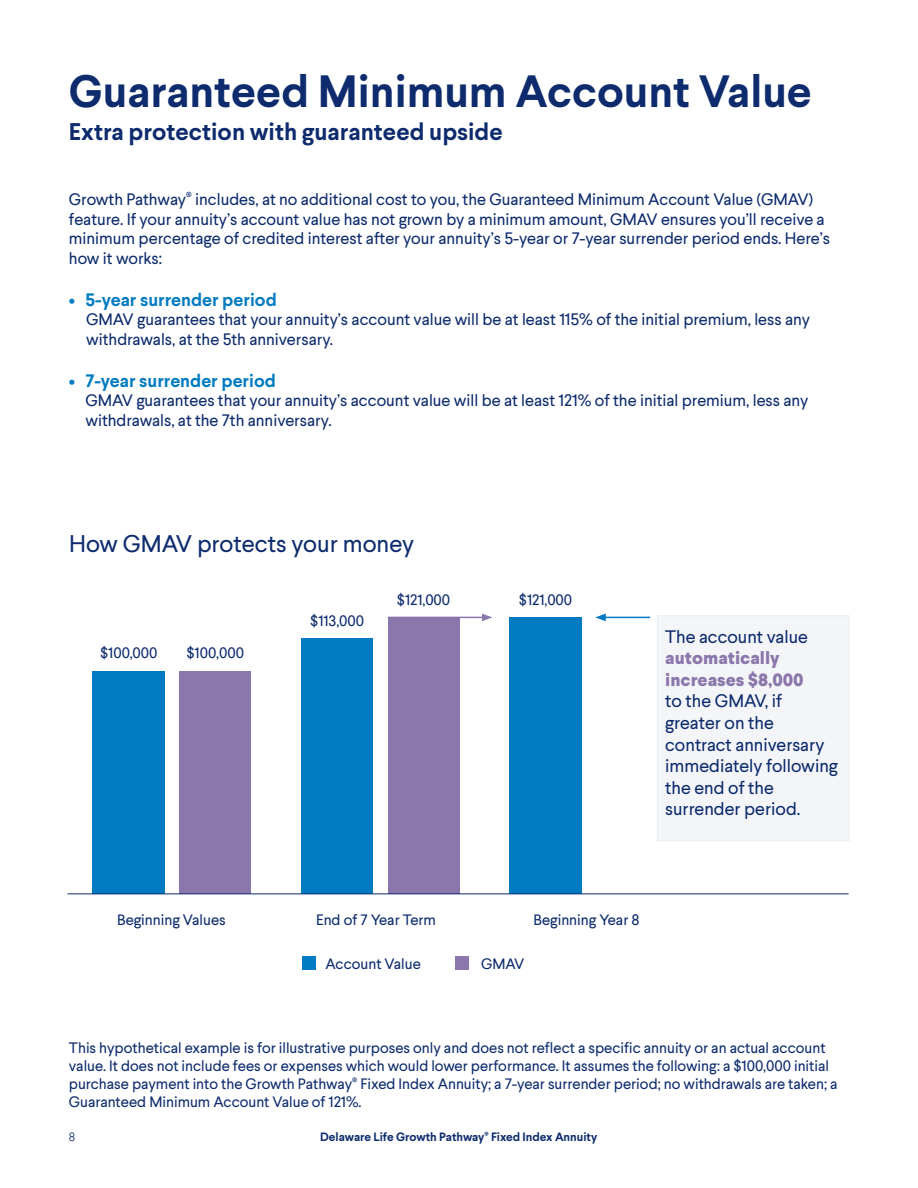
<style>
.page{position:relative;width:918px;height:1188px;background:#fff}
.page>*{position:absolute;margin:0;border:0;box-sizing:border-box;transform-origin:0 0}
.t1{font:700 45px "Larsseit";color:#0d2b6d}
.t2{font:700 24px "Larsseit";color:#0d2b6d}
.t3{font:24px "Larsseit";color:#0d2b6d}
.t4{font:18px/21.6px "Larsseit";color:#0d2b6d}
.t5{font:700 18px "Larsseit";color:#007bc2}
.t6{font:16.5px/19.8px "Larsseit";color:#0d2b6d}
.t7{font:15px/18px "Larsseit";color:#0d2b6d}
.t8{font:700 12px "Larsseit";color:#0d2b6d}
.t9{font:300 12px "Larsseit";color:#0d2b6d}
.s1{font-weight:800;color:#8b77ab}
</style>
<div class="page">
<div style="left:657px;top:615px;width:192px;height:226px;background:#f4f5f8"></div>
<div style="left:93px;top:671px;width:72px;height:223px;background:#007bc2"></div>
<div style="left:179px;top:671px;width:72px;height:223px;background:#8b77ab"></div>
<div style="left:301px;top:639px;width:72px;height:255px;background:#007bc2"></div>
<div style="left:388px;top:617px;width:72px;height:277px;background:#8b77ab"></div>
<div style="left:510px;top:617px;width:72px;height:277px;background:#007bc2"></div>
<hr style="left:388px;top:617px;width:96px;height:1px;background:#8b77ab">
<svg style="left:482px;top:614px;width:10px;height:7px"></svg>
<hr style="left:603px;top:617px;width:47px;height:1px;background:#007bc2">
<svg style="left:595px;top:614px;width:11px;height:7px"></svg>
<hr style="left:67px;top:894px;width:782px;height:1px;background:#0d2b6d">
<div style="left:302px;top:957px;width:14px;height:13px;background:#007bc2"></div>
<div style="left:456px;top:957px;width:13px;height:13px;background:#8b77ab"></div>
<p class="t1" style="left:69px;top:61px;width:744px">Guaranteed Minimum Account Value</p>
<p class="t2" style="left:69px;top:116px;width:435px">Extra protection with guaranteed upside</p>
<p class="t6" style="left:69px;top:189px;width:763px">Growth Pathway<sup>®</sup> includes, at no additional cost to you, the Guaranteed Minimum Account Value (GMAV) feature. If your annuity’s account value has not grown by a minimum amount, GMAV ensures you’ll receive a minimum percentage of credited interest after your annuity’s 5-year or 7-year surrender period ends. Here’s how it works:</p>
<p class="t5" style="left:69px;top:287px;width:209px">• 5-year surrender period</p>
<p class="t6" style="left:86px;top:310px;width:725px">GMAV guarantees that your annuity’s account value will be at least 115% of the initial premium, less any withdrawals, at the 5th anniversary.</p>
<p class="t5" style="left:69px;top:368px;width:209px">• 7-year surrender period</p>
<p class="t6" style="left:85px;top:391px;width:725px">GMAV guarantees that your annuity’s account value will be at least 121% of the initial premium, less any withdrawals, at the 7th anniversary.</p>
<p class="t3" style="left:69px;top:528px;width:346px">How GMAV protects your money</p>
<p class="t7" style="left:100px;top:643px;width:59px">$100,000</p>
<p class="t7" style="left:187px;top:643px;width:59px">$100,000</p>
<p class="t7" style="left:310px;top:612px;width:56px">$113,000</p>
<p class="t7" style="left:397px;top:591px;width:55px">$121,000</p>
<p class="t7" style="left:519px;top:591px;width:55px">$121,000</p>
<p class="t4" style="left:665px;top:625px;width:174px">The account value <span class="s1">automatically increases $8,000<br></span>to the GMAV, if greater on the contract anniversary immediately following the end of the surrender period.</p>
<p class="t7" style="left:117px;top:910px;width:110px">Beginning Values</p>
<p class="t7" style="left:316px;top:910px;width:121px">End of 7 Year Term</p>
<p class="t7" style="left:534px;top:910px;width:108px">Beginning Year 8</p>
<p class="t7" style="left:325px;top:954px;width:97px">Account Value</p>
<p class="t7" style="left:481px;top:954px;width:45px">GMAV</p>
<p class="t7" style="left:69px;top:1039px;width:770px">This hypothetical example is for illustrative purposes only and does not reflect a specific annuity or an actual account value. It does not include fees or expenses which would lower performance. It assumes the following: a $100,000 initial purchase payment into the Growth Pathway<sup>®</sup> Fixed Index Annuity; a 7-year surrender period; no withdrawals are taken; a Guaranteed Minimum Account Value of 121%.</p>
<p class="t9" style="left:69px;top:1129px;width:8px">8</p>
<p class="t8" style="left:320px;top:1129px;width:279px">Delaware Life Growth Pathway<sup>®</sup> Fixed Index Annuity</p>
</div>
